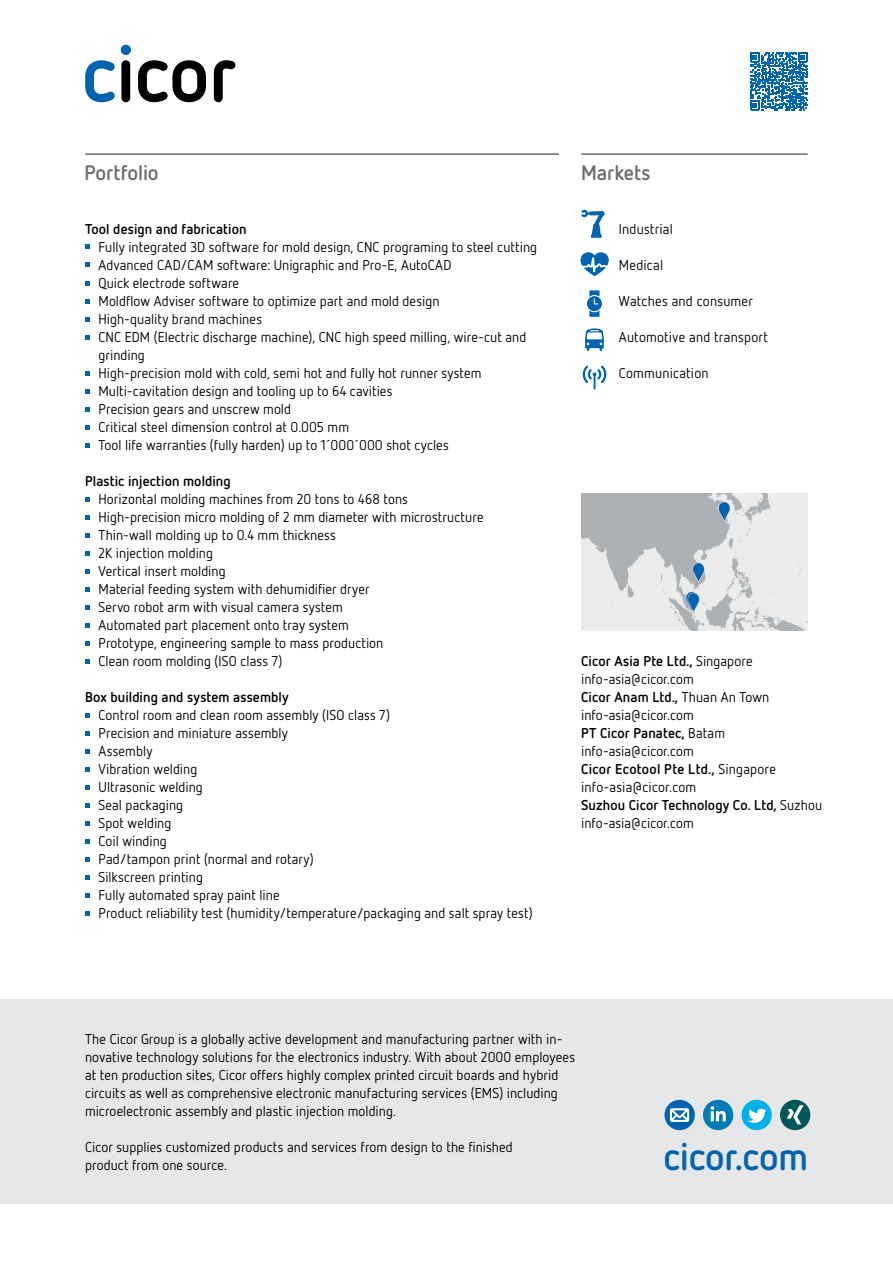
<style>
.page{position:relative;width:893px;height:1263px;background:#fff}
.page>*{position:absolute;margin:0;border:0;box-sizing:border-box;transform-origin:0 0}
.t1{font:700 38.25px "Netto OT";letter-spacing:-.005em;color:#0064b1}
.t2{font:700 21px "Netto OT";letter-spacing:-.005em;color:#6d6e71}
.t3{font:14.25px/18px "Netto OT";letter-spacing:.005em;color:#000}
.t4{font:700 14.25px "Netto OT";letter-spacing:.005em;color:#000}
.s1{font-weight:700}
</style>
<div class="page">
<hr style="left:86px;top:153px;width:472px;height:2px;background:#6d6e71">
<hr style="left:582px;top:153px;width:225px;height:2px;background:#6d6e71">
<svg style="left:85px;top:244px;width:5px;height:5px"></svg>
<svg style="left:85px;top:262px;width:5px;height:5px"></svg>
<svg style="left:85px;top:281px;width:5px;height:4px"></svg>
<svg style="left:85px;top:299px;width:5px;height:4px"></svg>
<svg style="left:85px;top:317px;width:5px;height:4px"></svg>
<svg style="left:85px;top:335px;width:5px;height:4px"></svg>
<svg style="left:85px;top:371px;width:5px;height:4px"></svg>
<svg style="left:85px;top:389px;width:5px;height:4px"></svg>
<svg style="left:85px;top:407px;width:5px;height:4px"></svg>
<svg style="left:85px;top:425px;width:5px;height:4px"></svg>
<svg style="left:85px;top:443px;width:5px;height:4px"></svg>
<svg style="left:85px;top:497px;width:5px;height:4px"></svg>
<svg style="left:85px;top:515px;width:5px;height:4px"></svg>
<svg style="left:85px;top:533px;width:5px;height:4px"></svg>
<svg style="left:85px;top:551px;width:5px;height:4px"></svg>
<svg style="left:85px;top:569px;width:5px;height:4px"></svg>
<svg style="left:85px;top:587px;width:5px;height:4px"></svg>
<svg style="left:85px;top:605px;width:5px;height:4px"></svg>
<svg style="left:85px;top:623px;width:5px;height:4px"></svg>
<svg style="left:85px;top:641px;width:5px;height:4px"></svg>
<svg style="left:85px;top:659px;width:5px;height:4px"></svg>
<svg style="left:85px;top:713px;width:5px;height:4px"></svg>
<svg style="left:85px;top:731px;width:5px;height:4px"></svg>
<svg style="left:85px;top:749px;width:5px;height:4px"></svg>
<svg style="left:85px;top:767px;width:5px;height:4px"></svg>
<svg style="left:85px;top:785px;width:5px;height:4px"></svg>
<svg style="left:85px;top:803px;width:5px;height:4px"></svg>
<svg style="left:85px;top:821px;width:5px;height:4px"></svg>
<svg style="left:85px;top:839px;width:5px;height:4px"></svg>
<svg style="left:85px;top:857px;width:5px;height:4px"></svg>
<svg style="left:85px;top:875px;width:5px;height:4px"></svg>
<svg style="left:85px;top:893px;width:5px;height:4px"></svg>
<svg style="left:85px;top:911px;width:5px;height:4px"></svg>
<svg style="left:85px;top:60px;width:30px;height:42px"></svg>
<div style="left:121px;top:45px;width:10px;height:10px;background:#0064b1;border-radius:50%"></div>
<div style="left:121px;top:60px;width:9px;height:42px;background:#000;border-radius:4px"></div>
<svg style="left:138px;top:60px;width:68px;height:42px"></svg>
<svg style="left:214px;top:60px;width:21px;height:42px"></svg>
<div style="left:0;top:999px;width:893px;height:204px;background:#e6e7e8"></div>
<div style="left:703px;top:1100px;width:30px;height:30px;background:#007bb6;border-radius:50%"></div>
<svg style="left:710px;top:1106px;width:16px;height:15px"></svg>
<svg style="left:741px;top:1100px;width:31px;height:30px"></svg>
<svg style="left:747px;top:1108px;width:19px;height:16px"></svg>
<div style="left:780px;top:1100px;width:30px;height:30px;background:#005759;border-radius:50%"></div>
<svg style="left:787px;top:1105px;width:16px;height:19px"></svg>
<div style="left:664px;top:1100px;width:31px;height:30px;background:#0064b1;border-radius:50%"></div>
<svg style="left:670px;top:1108px;width:19px;height:14px"></svg>
<svg style="left:581px;top:210px;width:24px;height:28px"></svg>
<svg style="left:580px;top:252px;width:29px;height:24px"></svg>
<svg style="left:587px;top:296px;width:15px;height:15px"></svg>
<svg style="left:589px;top:290px;width:10px;height:27px"></svg>
<svg style="left:585px;top:328px;width:19px;height:23px"></svg>
<svg style="left:582px;top:365px;width:25px;height:24px"></svg>
<svg style="left:750px;top:52px;width:58px;height:58px"></svg>
<img style="left:581px;top:494px;width:227px;height:136px">
<h2 class="t2" style="left:84px;top:159px;width:76px">Portfolio</h2>
<p class="t4" style="left:85px;top:220px;width:163px">Tool design and fabrication</p>
<p class="t3" style="left:99px;top:238px;width:440px">Fully integrated 3D software for mold design, CNC programing to steel cutting Advanced CAD/CAM software: Unigraphic and Pro-E, AutoCAD<br>Quick electrode software<br>Moldflow Adviser software to optimize part and mold design<br>High-quality brand machines<br>CNC EDM (Electric discharge machine), CNC high speed milling, wire-cut and grinding<br>High-precision mold with cold, semi hot and fully hot runner system Multi-cavitation design and tooling up to 64 cavities<br>Precision gears and unscrew mold<br>Critical steel dimension control at 0.005 mm<br>Tool life warranties (fully harden) up to 1´000´000 shot cycles</p>
<p class="t4" style="left:85px;top:472px;width:147px">Plastic injection molding</p>
<p class="t3" style="left:99px;top:490px;width:387px">Horizontal molding machines from 20 tons to 468 tons High-precision micro molding of 2 mm diameter with microstructure Thin-wall molding up to 0.4 mm thickness<br>2K injection molding<br>Vertical insert molding<br>Material feeding system with dehumidifier dryer<br>Servo robot arm with visual camera system<br>Automated part placement onto tray system<br>Prototype, engineering sample to mass production<br>Clean room molding (ISO class 7)</p>
<p class="t4" style="left:85px;top:688px;width:205px">Box building and system assembly</p>
<p class="t3" style="left:99px;top:706px;width:436px">Control room and clean room assembly (ISO class 7)<br>Precision and miniature assembly<br>Assembly<br>Vibration welding<br>Ultrasonic welding<br>Seal packaging<br>Spot welding<br>Coil winding<br>Pad/tampon print (normal and rotary)<br>Silkscreen printing<br>Fully automated spray paint line<br>Product reliability test (humidity/temperature/packaging and salt spray test)</p>
<h2 class="t2" style="left:581px;top:159px;width:71px">Markets</h2>
<p class="t3" style="left:619px;top:220px;width:56px">Industrial</p>
<p class="t3" style="left:619px;top:256px;width:46px">Medical</p>
<p class="t3" style="left:619px;top:292px;width:135px">Watches and consumer</p>
<p class="t3" style="left:619px;top:328px;width:150px">Automotive and transport</p>
<p class="t3" style="left:619px;top:364px;width:91px">Communication</p>
<p class="t3" style="left:581px;top:652px;width:242px"><span class="s1">Cicor Asia Pte Ltd.,</span> Singapore info-asia@cicor.com<br><span class="s1">Cicor Anam Ltd.,</span> Thuan An Town info-asia@cicor.com<br><span class="s1">PT Cicor Panatec,</span> Batam info-asia@cicor.com<br><span class="s1">Cicor Ecotool Pte Ltd.,</span> Singapore info-asia@cicor.com<br><span class="s1">Suzhou Cicor Technology Co. Ltd,</span> Suzhou info-asia@cicor.com</p>
<p class="t3" style="left:85px;top:1030px;width:492px">The Cicor Group is a globally active development and manufacturing partner with in&shy;novative technology solutions for the electronics industry. With about 2000 employees at ten production sites, Cicor offers highly complex printed circuit boards and hybrid circuits as well as comprehensive electronic manufacturing services (EMS) including microelectronic assembly and plastic injection molding.</p>
<p class="t3" style="left:85px;top:1138px;width:429px">Cicor supplies customized products and services from design to the finished product from one source.</p>
<h1 class="t1" style="left:663px;top:1132px;width:146px">cicor.com</h1>
</div>
